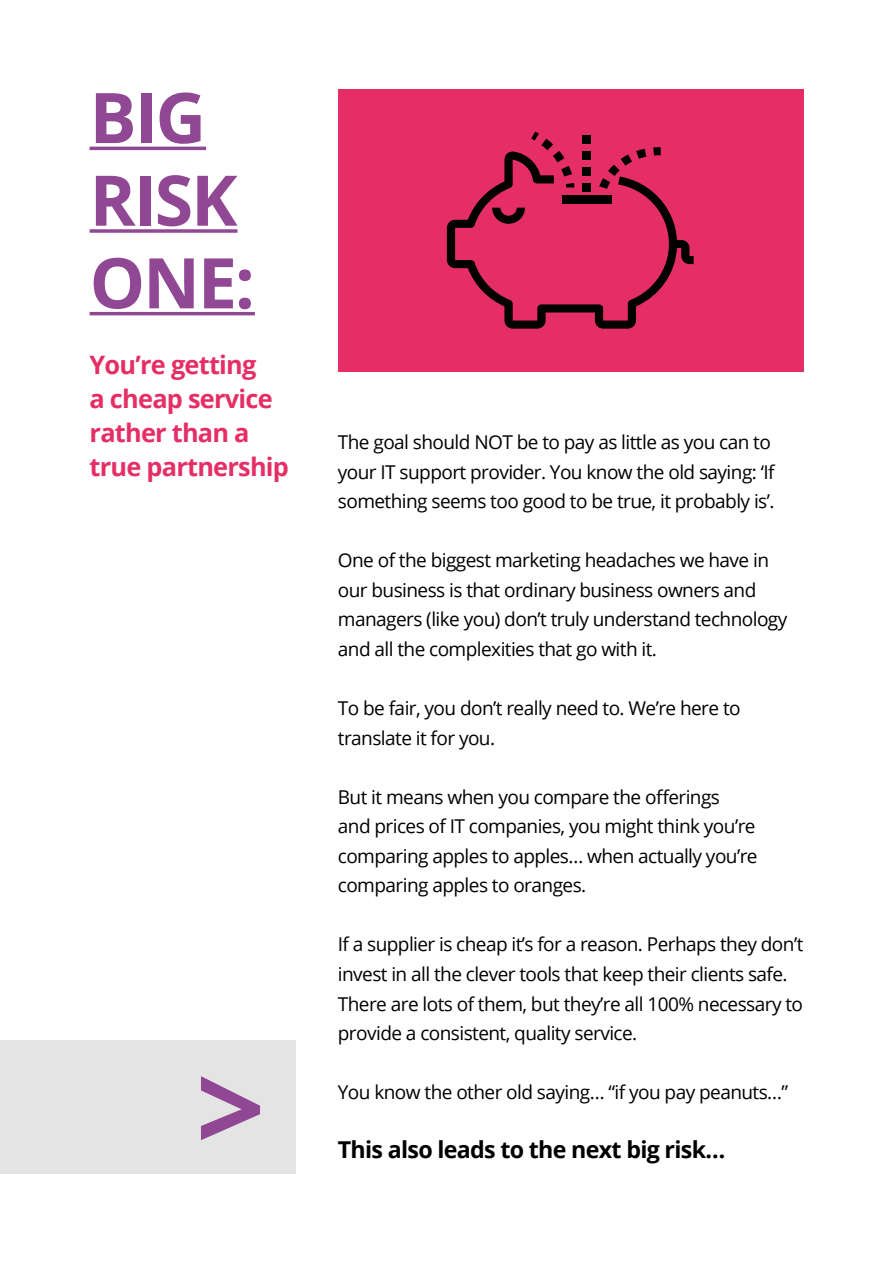
<style>
.page{position:relative;width:893px;height:1263px;background:#fff}
.page>*{position:absolute;margin:0;border:0;box-sizing:border-box;transform-origin:0 0}
.t1{font:700 121.8px "Open Sans";color:#904794}
.t2{font:700 69.9px/82.7px "Open Sans";letter-spacing:-.03em;color:#904794}
.t3{font:700 25.35px/33.9px "Open Sans";letter-spacing:-.03em;color:#e62e66}
.t4{font:700 23.25px "Open Sans";letter-spacing:-.03em;color:#000}
.t5{font:19.05px/29.5px "Open Sans";letter-spacing:-.03em;color:#000}
</style>
<div class="page">
<hr style="left:90px;top:147px;width:116px;height:3px;background:#904794">
<svg style="left:90px;top:229px;width:147px;height:4px"></svg>
<hr style="left:90px;top:312px;width:165px;height:3px;background:#904794">
<div style="left:338px;top:89px;width:465px;height:282px;background:#e62e66"></div>
<div style="left:0;top:1040px;width:295px;height:134px;background:#e5e4e4"></div>
<svg style="left:447px;top:132px;width:247px;height:197px"></svg>
<h2 class="t2" style="left:90px;top:75px;width:167px">BIG<br>RISK<br>ONE:</h2>
<h3 class="t3" style="left:90px;top:347px;width:201px">You’re getting<br>a cheap service rather than a true partnership</h3>
<h1 class="t1" style="left:196px;top:1022px;width:71px">&gt;</h1>
<p class="t5" style="left:338px;top:427px;width:438px">The goal should NOT be to pay as little as you can to your IT support provider. You know the old saying: ‘If something seems too good to be true, it probably is’.</p>
<p class="t5" style="left:338px;top:545px;width:451px">One of the biggest marketing headaches we have in our business is that ordinary business owners and managers (like you) don’t truly understand technology and all the complexities that go with it.</p>
<p class="t5" style="left:338px;top:693px;width:404px">To be fair, you don’t really need to. We’re here to translate it for you.</p>
<p class="t5" style="left:338px;top:781px;width:421px">But it means when you compare the offerings<br>and prices of IT companies, you might think you’re comparing apples to apples… when actually you’re comparing apples to oranges.</p>
<p class="t5" style="left:338px;top:929px;width:467px">If a supplier is cheap it’s for a reason. Perhaps they don’t invest in all the clever tools that keep their clients safe.<br>There are lots of them, but they’re all 100% necessary to provide a consistent, quality service.</p>
<p class="t5" style="left:338px;top:1077px;width:452px">You know the other old saying… “if you pay peanuts…”</p>
<p class="t4" style="left:338px;top:1133px;width:389px">This also leads to the next big risk…</p>
</div>
